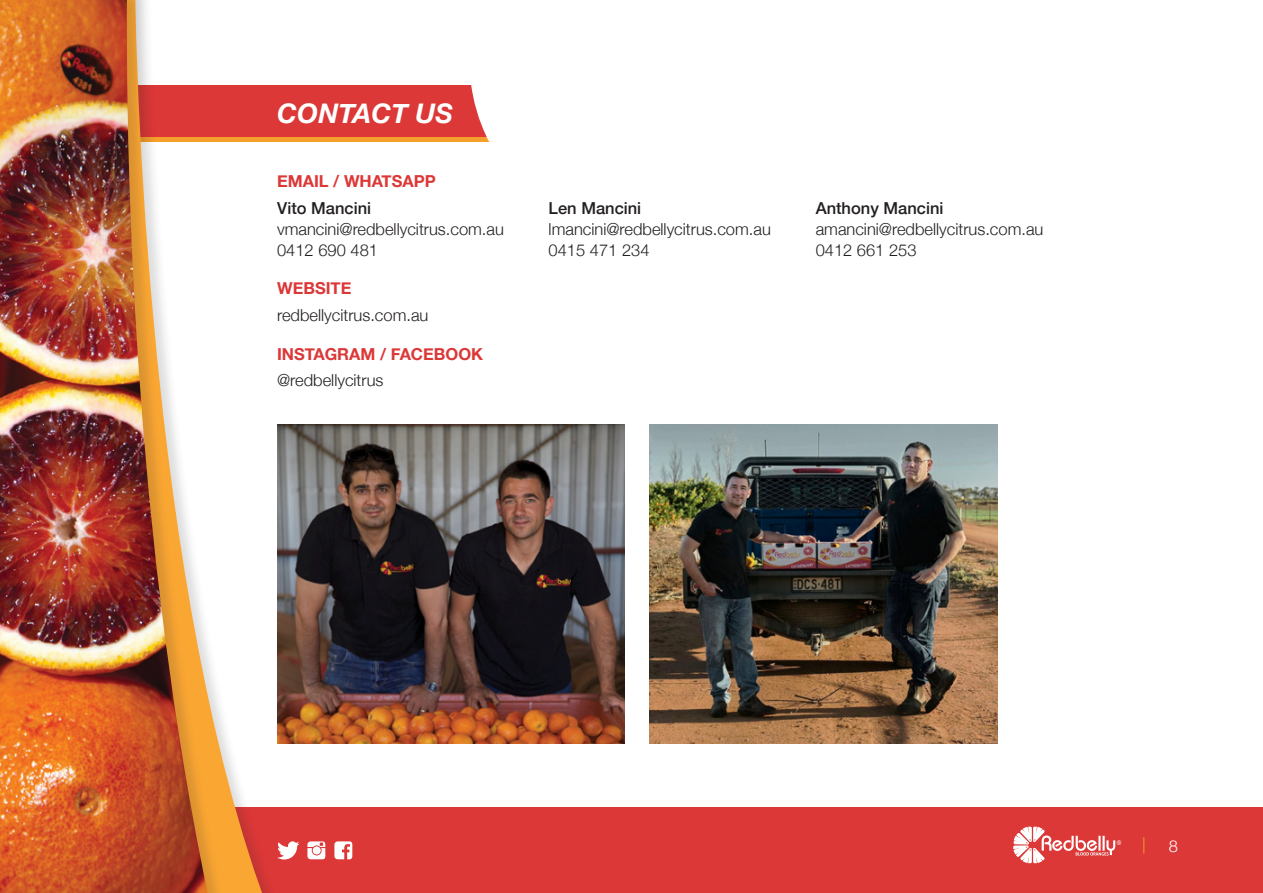
<style>
.page{position:relative;width:1263px;height:893px;background:#fff}
.page>*{position:absolute;margin:0;border:0;box-sizing:border-box;transform-origin:0 0}
.t1{font:italic 700 27px "Helvetica Neue";letter-spacing:.005em;color:#fff}
.RB_BODY_TEXT{font:300 16.5px/21px "Helvetica Neue";color:#231f20}
.RB_BODY_TEXT-2{font:700 16.5px/27px "Helvetica Neue";color:#db3837}
.t2{font:300 16.5px "Helvetica Neue";color:#f69f2c}
.t3{font:300 16.5px "Helvetica Neue";color:#fff}
.s1{font-weight:500;color:#231f20}
.s2{font-weight:700;color:#db3837}
.s3{font-weight:300;color:#231f20}
.s4{font-weight:500}
</style>
<div class="page">
<div style="left:0;top:808px;width:1263px;height:85px;background:#db3837"></div>
<svg style="left:1013px;top:827px;width:108px;height:36px"></svg>
<div style="left:134px;top:137px;width:356px;height:5px;background:#f69f2c"></div>
<div style="left:134px;top:85px;width:356px;height:52px;background:#db3837"></div>
<div style="left:0;top:0;width:288px;height:893px;background:#231f20;opacity:.15"></div>
<svg style="left:228px;top:0;width:44px;height:893px"></svg>
<div style="left:0;top:0;width:228px;height:893px;background:#231f20;opacity:.15"></div>
<img style="left:0;top:0;width:208px;height:893px">
<img style="left:277px;top:425px;width:347px;height:319px">
<img style="left:650px;top:425px;width:347px;height:319px">
<svg style="left:277px;top:841px;width:22px;height:18px"></svg>
<svg style="left:307px;top:841px;width:18px;height:18px"></svg>
<div style="left:313px;top:846px;width:8px;height:8px;background:#fff;border-radius:50%"></div>
<svg style="left:334px;top:841px;width:18px;height:18px"></svg>
<svg style="left:471px;top:85px;width:19px;height:57px"></svg>
<p class="t1" style="left:277px;top:92px;width:177px">CONTACT US</p>
<p class="RB_BODY_TEXT-2" style="left:277px;top:168px;width:160px">EMAIL / WHATSAPP<br><span class="s1">Vito Mancini</span></p>
<p class="RB_BODY_TEXT" style="left:277px;top:218px;width:228px">vmancini@redbellycitrus.com.au<br>0412 690 481</p>
<p class="RB_BODY_TEXT" style="left:277px;top:274px;width:153px;line-height:27px"><span class="s2">WEBSITE </span>redbellycitrus.com.au</p>
<p class="RB_BODY_TEXT-2" style="left:277px;top:341px;width:207px">INSTAGRAM / FACEBOOK <span class="s3">@redbellycitrus</span></p>
<p class="RB_BODY_TEXT" style="left:549px;top:197px;width:224px"><span class="s4">Len Mancini </span>lmancini@redbellycitrus.com.au<br>0415 471 234</p>
<p class="RB_BODY_TEXT" style="left:816px;top:197px;width:229px"><span class="s4">Anthony Mancini </span>amancini@redbellycitrus.com.au<br>0412 661 253</p>
<p class="t2" style="left:1142px;top:831px;width:5px">|</p>
<p class="t3" style="left:1169px;top:832px;width:11px">8</p>
</div>
